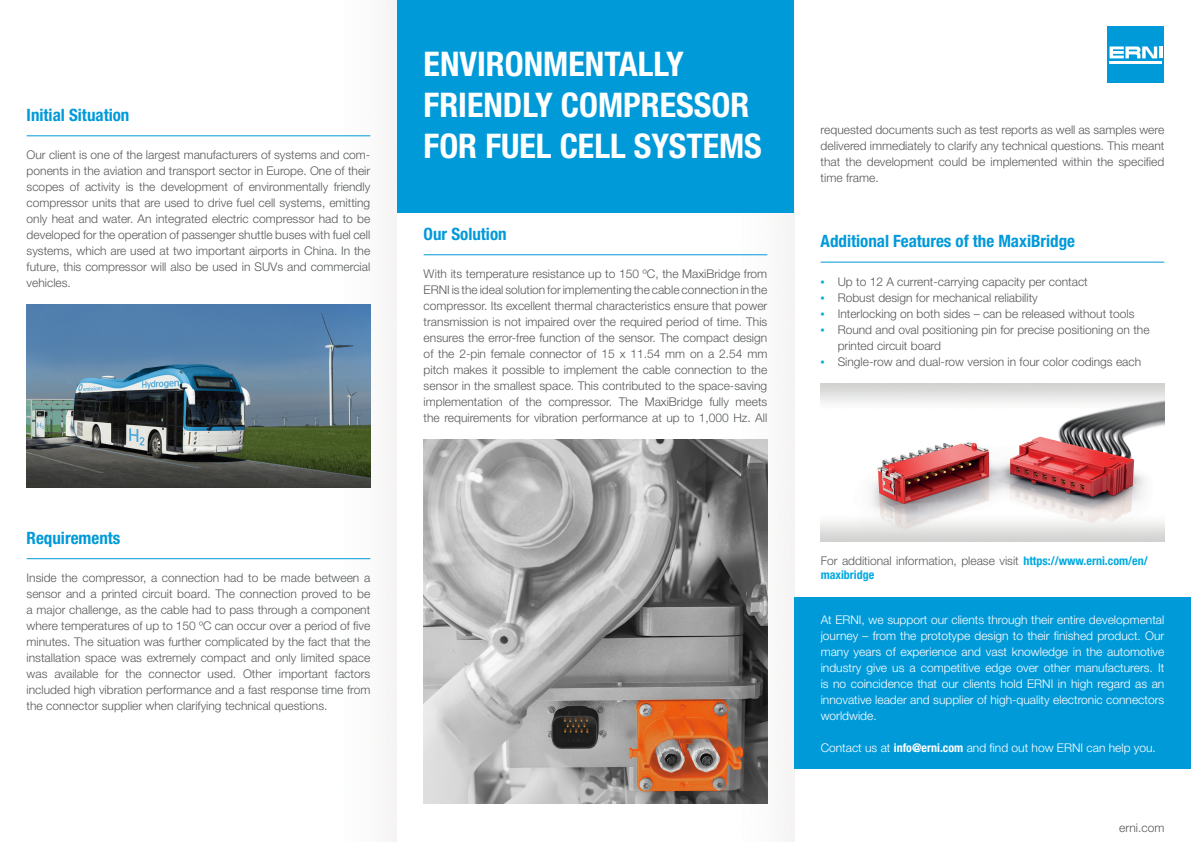
<style>
.page{position:relative;width:1191px;height:842px;background:#fff}
.page>*{position:absolute;margin:0;border:0;box-sizing:border-box;transform-origin:0 0}
.t1{font:700 condensed 34px/41px "Helvetica Neue LT Pro";color:#fff}
.t2{font:700 condensed 17px "Helvetica Neue LT Pro";color:#009ad9}
.t3{font:300 12px/16px "Helvetica Neue LT Pro";color:#57585a;text-align:justify}
.t4{font:300 12px/16px "Helvetica Neue LT Pro";color:#fff;text-align:justify}
.s1{font-family:"Arial";font-weight:400;color:#00a9e0}
.s2{font-weight:700;font-stretch:condensed;color:#00a9e0}
.s3{font-weight:700;font-stretch:condensed}
</style>
<div class="page">
<img style="left:26px;top:0;width:768px;height:842px">
<div style="left:397px;top:0;width:397px;height:213px;background:#009ad9"></div>
<div style="left:794px;top:597px;width:397px;height:172px;background:#009ad9"></div>
<img style="left:820px;top:383px;width:344px;height:159px">
<img style="left:424px;top:440px;width:343px;height:363px">
<hr style="left:27px;top:135px;width:343px;height:1px;background:#009ad9">
<hr style="left:424px;top:254px;width:343px;height:1px;background:#009ad9">
<div style="left:1107px;top:27px;width:57px;height:56px;background:#009ad9"></div>
<hr style="left:1109px;top:61px;width:53px;height:2px;background:#fff">
<svg style="left:1109px;top:46px;width:53px;height:12px"></svg>
<img style="left:27px;top:305px;width:343px;height:182px">
<hr style="left:27px;top:558px;width:343px;height:1px;background:#009ad9">
<hr style="left:820px;top:262px;width:344px;height:1px;background:#009ad9">
<p class="t2" style="left:27px;top:104px;width:104px">Initial Situation</p>
<p class="t3" style="left:27px;top:147px;width:345px">Our client is one of the largest manufacturers of systems and com&shy;ponents in the aviation and transport sector in Europe. One of their scopes of activity is the development of environmentally friendly compressor units that are used to drive fuel cell systems, emitting only heat and water. An integrated electric compressor had to be developed for the operation of passenger shuttle buses with fuel cell systems, which are used at two important airports in China. In the future, this compressor will also be used in SUVs and commercial vehicles.</p>
<p class="t2" style="left:27px;top:527px;width:95px">Requirements</p>
<p class="t3" style="left:27px;top:570px;width:345px">Inside the compressor, a connection had to be made between a sensor and a printed circuit board. The connection proved to be a major challenge, as the cable had to pass through a component where temperatures of up to 150 ºC can occur over a period of five minutes. The situation was further complicated by the fact that the installation space was extremely compact and only limited space was available for the connector used. Other important factors included high vibration performance and a fast response time from the connector supplier when clarifying technical questions.</p>
<p class="t1" style="left:424px;top:43px;width:340px">ENVIRONMENTALLY<br>FRIENDLY COMPRESSOR<br>FOR FUEL CELL SYSTEMS</p>
<p class="t2" style="left:424px;top:223px;width:85px">Our Solution</p>
<p class="t3" style="left:424px;top:266px;width:345px">With its temperature resistance up to 150 ºC, the MaxiBridge from ERNI is the ideal solution for implementing the cable connection in the compressor. Its excellent thermal characteristics ensure that power transmission is not impaired over the required period of time. This ensures the error-free function of the sensor. The compact design of the 2-pin female connector of 15 x 11.54 mm on a 2.54 mm pitch makes it possible to implement the cable connection to the sensor in the smallest space. This contributed to the space-saving implementation of the compressor. The MaxiBridge fully meets the requirements for vibration performance at up to 1,000 Hz. All</p>
<p class="t3" style="left:820px;top:122px;width:345px">requested documents such as test reports as well as samples were delivered immediately to clarify any technical questions. This meant that the development could be implemented within the specified time frame.</p>
<p class="t2" style="left:820px;top:231px;width:256px">Additional Features of the MaxiBridge</p>
<p class="t3" style="left:820px;top:273px;width:269px"><span class="s1">▪</span> Up to 12 A current-carrying capacity per contact</p>
<p class="t3" style="left:820px;top:289px;width:219px"><span class="s1">▪</span> Robust design for mechanical reliability</p>
<p class="t3" style="left:820px;top:305px;width:315px"><span class="s1">▪</span> Interlocking on both sides – can be released without tools</p>
<p class="t3" style="left:837px;top:321px;width:313px;text-indent:-17px"><span class="s1">▪</span> Round and oval positioning pin for precise positioning on the printed circuit board</p>
<p class="t3" style="left:820px;top:353px;width:322px"><span class="s1">▪</span> Single-row and dual-row version in four color codings each</p>
<p class="t3" style="left:820px;top:553px;width:328px;line-height:14.4px">For additional information, please visit <span class="s2">https://www.erni.com/en/ maxibridge</span></p>
<p class="t4" style="left:820px;top:611px;width:345px">At ERNI, we support our clients through their entire developmental journey – from the prototype design to their finished product. Our many years of experience and vast knowledge in the automotive industry give us a competitive edge over other manufacturers. It is no coincidence that our clients hold ERNI in high regard as an innovative leader and supplier of high-quality electronic connectors worldwide.</p>
<p class="t4" style="left:820px;top:739px;width:337px">Contact us at <span class="s3">info@erni.com</span> and find out how ERNI can help you.</p>
<p class="t3" style="left:1119px;top:820px;width:47px">erni.com</p>
</div>
